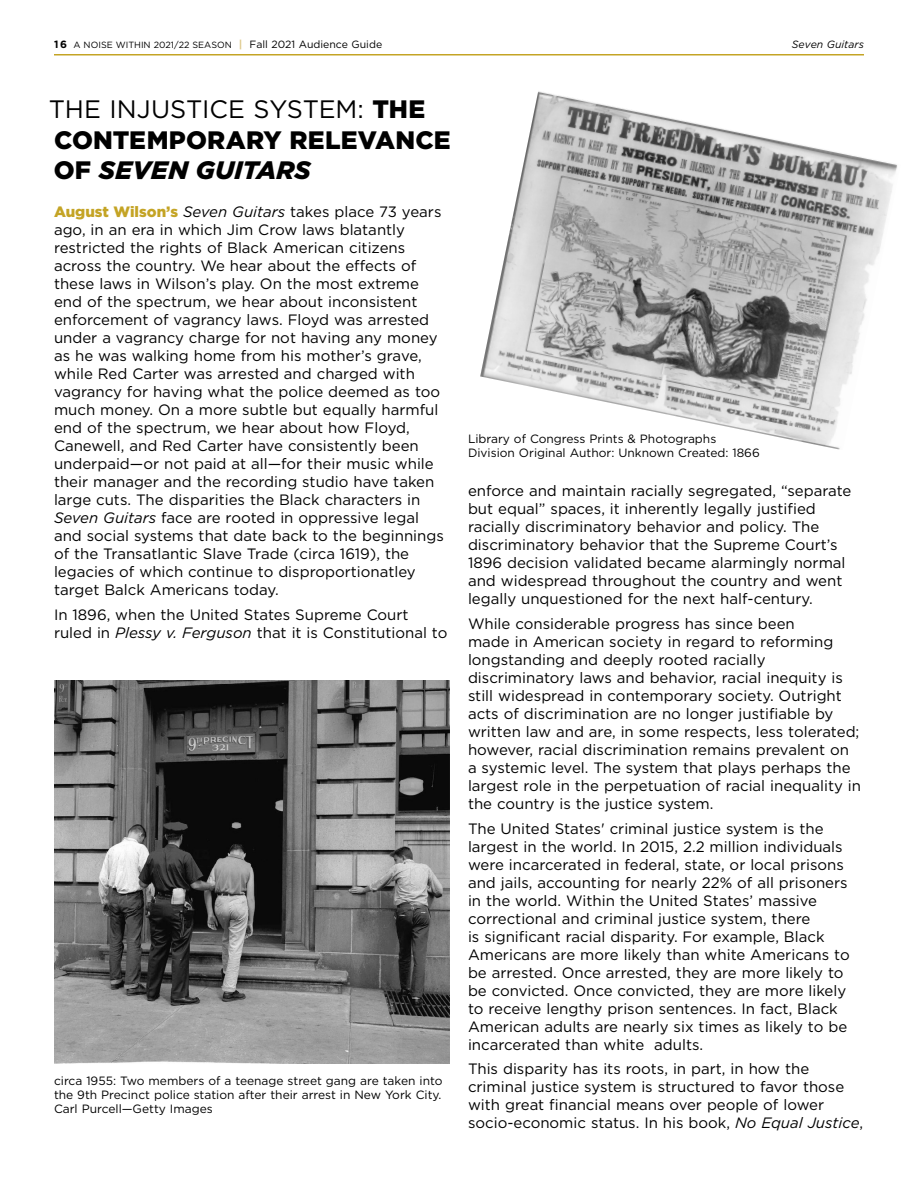
<style>
.page{position:relative;width:918px;height:1188px;background:#fff}
.page>*{position:absolute;margin:0;border:0;box-sizing:border-box;transform-origin:0 0}
.t1{font:900 25.2px/30.3px "Gotham";letter-spacing:.005em;color:#000}
.t2{font:15px/18px "Gotham";color:#000}
.t3{font:12px/14.4px "Gotham";color:#000}
.t4{font:italic 10.5px "Gotham";color:#000}
.t5{font:9px "Gotham";color:#000}
.s1{font-weight:700;font-size:10.5px}
.s2{font-weight:700;font-size:10.5px;color:#dec98b}
.s3{font-size:10.5px}
.s4{font-weight:400}
.s5{font-style:italic}
.s6{font-weight:900;color:#c4a425}
</style>
<div class="page">
<img style="left:54px;top:680px;width:396px;height:383px">
<img style="left:480px;top:91px;width:417px;height:359px">
<hr style="left:54px;top:54px;width:810px;height:2px;background:#c4a425">
<p class="t5" style="left:54px;top:39px;width:330px"><span class="s1">16</span> A NOISE WITHIN 2021/22 SEASON <span class="s2">|</span> <span class="s3">Fall 2021 Audience Guide</span></p>
<p class="t4" style="left:792px;top:38px;width:74px">Seven Guitars</p>
<h1 class="t1" style="left:49px;top:94px;width:404px"><span class="s4">THE INJUSTICE SYSTEM:</span> THE<br>CONTEMPORARY RELEVANCE<br>OF <span class="s5">SEVEN GUITARS</span></h1>
<p class="t2" style="left:54px;top:203px;width:391px"><span class="s6">August Wilson’s</span> <span class="s5">Seven Guitars</span> takes place 73 years ago, in an era in which Jim Crow laws blatantly restricted the rights of Black American citizens across the country. We hear about the effects of these laws in Wilson’s play. On the most extreme end of the spectrum, we hear about inconsistent enforcement of vagrancy laws. Floyd was arrested under a vagrancy charge for not having any money as he was walking home from his mother’s grave, while Red Carter was arrested and charged with vagrancy for having what the police deemed as too much money. On a more subtle but equally harmful end of the spectrum, we hear about how Floyd, Canewell, and Red Carter have consistently been underpaid—or not paid at all—for their music while their manager and the recording studio have taken large cuts. The disparities the Black characters in <span class="s5">Seven Guitars</span> face are rooted in oppressive legal and social systems that date back to the beginnings of the Transatlantic Slave Trade (circa 1619), the legacies of which continue to disproportionatley target Balck Americans today.</p>
<p class="t2" style="left:54px;top:606px;width:395px">In 1896, when the United States Supreme Court ruled in <span class="s5">Plessy v. Ferguson</span> that it is Constitutional to</p>
<p class="t3" style="left:54px;top:1073px;width:390px">circa 1955: Two members of a teenage street gang are taken into the 9th Precinct police station after their arrest in New York City.<br>Carl Purcell—Getty Images</p>
<p class="t3" style="left:468px;top:431px;width:293px">Library of Congress Prints &amp; Photographs<br>Division Original Author: Unknown Created: 1866</p>
<p class="t2" style="left:468px;top:482px;width:385px">enforce and maintain racially segregated, “separate but equal” spaces, it inherently legally justified racially discriminatory behavior and policy. The discriminatory behavior that the Supreme Court’s 1896 decision validated became alarmingly normal and widespread throughout the country and went legally unquestioned for the next half-century.</p>
<p class="t2" style="left:468px;top:614px;width:395px">While considerable progress has since been<br>made in American society in regard to reforming longstanding and deeply rooted racially discriminatory laws and behavior, racial inequity is still widespread in contemporary society. Outright acts of discrimination are no longer justifiable by written law and are, in some respects, less tolerated; however, racial discrimination remains prevalent on a systemic level. The system that plays perhaps the largest role in the perpetuation of racial inequality in the country is the justice system.</p>
<p class="t2" style="left:468px;top:819px;width:383px">The United States' criminal justice system is the largest in the world. In 2015, 2.2 million individuals were incarcerated in federal, state, or local prisons and jails, accounting for nearly 22% of all prisoners in the world. Within the United States’ massive correctional and criminal justice system, there<br>is significant racial disparity. For example, Black Americans are more likely than white Americans to be arrested. Once arrested, they are more likely to be convicted. Once convicted, they are more likely to receive lengthy prison sentences. In fact, Black American adults are nearly six times as likely to be incarcerated than white adults.</p>
<p class="t2" style="left:468px;top:1060px;width:397px">This disparity has its roots, in part, in how the criminal justice system is structured to favor those with great financial means over people of lower socio-economic status. In his book, <span class="s5">No Equal Justice</span>,</p>
</div>
